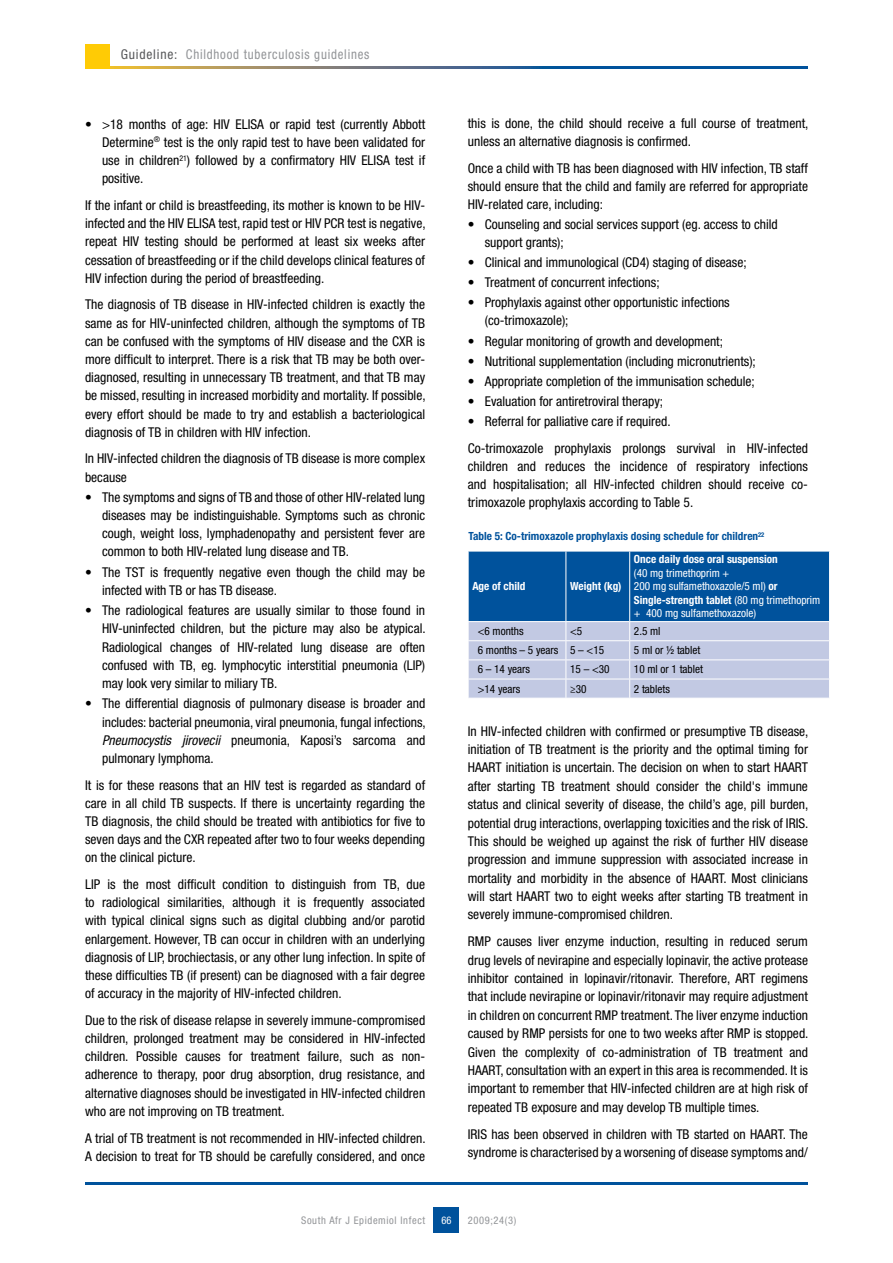
<style>
.page{position:relative;width:893px;height:1263px;background:#fff}
.page>*{position:absolute;margin:0;border:0;box-sizing:border-box;transform-origin:0 0}
.t1{font:condensed 13.5px/18.1px "Helvetica Neue LT Std";color:#000;text-align:justify}
.t2{font:condensed 13.5px "Helvetica Neue LT Std";letter-spacing:.06em;color:#939598;scale:.95 1}
.t3{font:condensed 11.25px/13.5px "Helvetica Neue LT Std";color:#fff}
.t4{font:condensed 11.25px "Helvetica Neue LT Std";color:#000}
.t5{font:700 condensed 11.25px "Helvetica Neue LT Std";color:#00529c}
.t6{font:700 condensed 11.25px "Helvetica Neue LT Std";color:#fff}
.t7{font:condensed 10.5px "Helvetica Neue LT Std";letter-spacing:.06em;color:#939598}
.t8{font:condensed 10.5px "Helvetica Neue LT Std";color:#fff}
.s1{color:#58595b}
.s2{font-style:italic}
.s3{font-weight:700}
</style>
<div class="page">
<div style="left:434px;top:1208px;width:25px;height:25px;background:#00529c"></div>
<hr style="left:85px;top:1182px;width:723px;height:2px;background:#00529c">
<svg style="left:109px;top:66px;width:699px;height:2px"></svg>
<div style="left:85px;top:44px;width:24px;height:24px;background:#ffcb05"></div>
<svg style="left:468px;top:551px;width:362px;height:147px;background:#6993c2"></svg>
<p class="t2" style="left:121px;top:46px;width:263px"><span class="s1">Guideline:</span> Childhood tuberculosis guidelines</p>
<p class="t1" style="left:102px;top:115px;width:325px;text-indent:-17px">• &gt;18 months of age: HIV ELISA or rapid test (currently Abbott Determine<sup>®</sup> test is the only rapid test to have been validated for use in children<sup>21</sup>) followed by a confirmatory HIV ELISA test if positive.</p>
<p class="t1" style="left:85px;top:196px;width:342px">If the infant or child is breastfeeding, its mother is known to be HIV&shy;infected and the HIV ELISA test, rapid test or HIV PCR test is negative, repeat HIV testing should be performed at least six weeks after cessation of breastfeeding or if the child develops clinical features of HIV infection during the period of breastfeeding.</p>
<p class="t1" style="left:85px;top:295px;width:342px">The diagnosis of TB disease in HIV-infected children is exactly the same as for HIV-uninfected children, although the symptoms of TB can be confused with the symptoms of HIV disease and the CXR is more difficult to interpret. There is a risk that TB may be both over&shy;diagnosed, resulting in unnecessary TB treatment, and that TB may be missed, resulting in increased morbidity and mortality. If possible, every effort should be made to try and establish a bacteriological diagnosis of TB in children with HIV infection.</p>
<p class="t1" style="left:85px;top:449px;width:342px">In HIV-infected children the diagnosis of TB disease is more complex because</p>
<p class="t1" style="left:102px;top:488px;width:325px;text-indent:-17px">• The symptoms and signs of TB and those of other HIV-related lung diseases may be indistinguishable. Symptoms such as chronic cough, weight loss, lymphadenopathy and persistent fever are common to both HIV-related lung disease and TB.</p>
<p class="t1" style="left:102px;top:563px;width:325px;text-indent:-17px">• The TST is frequently negative even though the child may be infected with TB or has TB disease.</p>
<p class="t1" style="left:102px;top:601px;width:325px;text-indent:-17px">• The radiological features are usually similar to those found in HIV-uninfected children, but the picture may also be atypical.<br>Radiological changes of HIV-related lung disease are often confused with TB, eg. lymphocytic interstitial pneumonia (LIP) may look very similar to miliary TB.</p>
<p class="t1" style="left:102px;top:694px;width:325px;text-indent:-17px">• The differential diagnosis of pulmonary disease is broader and includes: bacterial pneumonia, viral pneumonia, fungal infections, <span class="s2">Pneumocystis jirovecii</span> pneumonia, Kaposi’s sarcoma and pulmonary lymphoma.</p>
<p class="t1" style="left:85px;top:776px;width:342px">It is for these reasons that an HIV test is regarded as standard of care in all child TB suspects. If there is uncertainty regarding the TB diagnosis, the child should be treated with antibiotics for five to seven days and the CXR repeated after two to four weeks depending on the clinical picture.</p>
<p class="t1" style="left:85px;top:875px;width:342px">LIP is the most difficult condition to distinguish from TB, due to radiological similarities, although it is frequently associated with typical clinical signs such as digital clubbing and/or parotid enlargement. However, TB can occur in children with an underlying diagnosis of LIP, brochiectasis, or any other lung infection. In spite of these difficulties TB (if present) can be diagnosed with a fair degree of accuracy in the majority of HIV-infected children.</p>
<p class="t1" style="left:85px;top:1011px;width:342px">Due to the risk of disease relapse in severely immune-compromised children, prolonged treatment may be considered in HIV-infected children. Possible causes for treatment failure, such as non&shy;adherence to therapy, poor drug absorption, drug resistance, and alternative diagnoses should be investigated in HIV-infected children who are not improving on TB treatment.</p>
<p class="t1" style="left:85px;top:1128px;width:342px">A trial of TB treatment is not recommended in HIV-infected children.<br>A decision to treat for TB should be carefully considered, and once</p>
<p class="t1" style="left:468px;top:115px;width:342px">this is done, the child should receive a full course of treatment, unless an alternative diagnosis is confirmed.</p>
<p class="t1" style="left:468px;top:159px;width:342px">Once a child with TB has been diagnosed with HIV infection, TB staff should ensure that the child and family are referred for appropriate HIV-related care, including:</p>
<p class="t1" style="left:485px;top:215px;width:295px;text-indent:-17px">• Counseling and social services support (eg. access to child support grants);</p>
<p class="t1" style="left:468px;top:253px;width:280px">• Clinical and immunological (CD4) staging of disease;</p>
<p class="t1" style="left:468px;top:273px;width:193px">• Treatment of concurrent infections;</p>
<p class="t1" style="left:485px;top:294px;width:246px;text-indent:-17px">• Prophylaxis against other opportunistic infections (co-trimoxazole);</p>
<p class="t1" style="left:468px;top:332px;width:257px">• Regular monitoring of growth and development;</p>
<p class="t1" style="left:468px;top:352px;width:290px">• Nutritional supplementation (including micronutrients);</p>
<p class="t1" style="left:468px;top:372px;width:289px">• Appropriate completion of the immunisation schedule;</p>
<p class="t1" style="left:468px;top:392px;width:197px">• Evaluation for antiretroviral therapy;</p>
<p class="t1" style="left:468px;top:408px;width:342px;line-height:26.5px">• Referral for palliative care if required.<br>Co-trimoxazole prophylaxis prolongs survival in HIV-infected</p>
<p class="t1" style="left:468px;top:457px;width:342px">children and reduces the incidence of respiratory infections and hospitalisation; all HIV-infected children should receive co&shy;trimoxazole prophylaxis according to Table 5.</p>
<p class="t5" style="left:468px;top:529px;width:297px">Table 5: Co-trimoxazole prophylaxis dosing schedule for children<sup>22</sup></p>
<p class="t6" style="left:472px;top:579px;width:55px">Age of child</p>
<p class="t6" style="left:570px;top:579px;width:53px">Weight (kg)</p>
<p class="t6" style="left:634px;top:552px;width:145px">Once daily dose oral suspension</p>
<p class="t3" style="left:634px;top:566px;width:188px">(40 mg trimethoprim +<br>200 mg sulfamethoxazole/5 ml) <span class="s3">or<br>Single-strength tablet</span> (80 mg trimethoprim + 400 mg sulfamethoxazole)</p>
<p class="t4" style="left:478px;top:625px;width:47px">&lt;6 months</p>
<p class="t4" style="left:570px;top:625px;width:14px">&lt;5</p>
<p class="t4" style="left:634px;top:625px;width:28px">2.5 ml</p>
<p class="t4" style="left:478px;top:644px;width:128px">6 months – 5 years 5 – &lt;15</p>
<p class="t4" style="left:634px;top:644px;width:68px">5 ml or ½ tablet</p>
<p class="t4" style="left:478px;top:663px;width:54px">6 – 14 years</p>
<p class="t4" style="left:570px;top:663px;width:41px">15 – &lt;30</p>
<p class="t4" style="left:634px;top:663px;width:71px">10 ml or 1 tablet</p>
<p class="t4" style="left:478px;top:682px;width:44px">&gt;14 years</p>
<p class="t4" style="left:570px;top:682px;width:18px">≥30</p>
<p class="t4" style="left:634px;top:682px;width:38px">2 tablets</p>
<p class="t1" style="left:468px;top:722px;width:342px">In HIV-infected children with confirmed or presumptive TB disease, initiation of TB treatment is the priority and the optimal timing for HAART initiation is uncertain. The decision on when to start HAART after starting TB treatment should consider the child's immune status and clinical severity of disease, the child’s age, pill burden, potential drug interactions, overlapping toxicities and the risk of IRIS.<br>This should be weighed up against the risk of further HIV disease progression and immune suppression with associated increase in mortality and morbidity in the absence of HAART. Most clinicians will start HAART two to eight weeks after starting TB treatment in severely immune-compromised children.</p>
<p class="t1" style="left:468px;top:932px;width:342px">RMP causes liver enzyme induction, resulting in reduced serum drug levels of nevirapine and especially lopinavir, the active protease inhibitor contained in lopinavir/ritonavir. Therefore, ART regimens that include nevirapine or lopinavir/ritonavir may require adjustment in children on concurrent RMP treatment. The liver enzyme induction caused by RMP persists for one to two weeks after RMP is stopped.<br>Given the complexity of co-administration of TB treatment and HAART, consultation with an expert in this area is recommended. It is important to remember that HIV-infected children are at high risk of repeated TB exposure and may develop TB multiple times.</p>
<p class="t1" style="left:468px;top:1124px;width:342px">IRIS has been observed in children with TB started on HAART. The syndrome is characterised by a worsening of disease symptoms and/</p>
<p class="t7" style="left:301px;top:1214px;width:126px">South Afr J Epidemiol Infect</p>
<p class="t8" style="left:441px;top:1214px;width:12px">66</p>
<p class="t7" style="left:468px;top:1214px;width:50px">2009;24(3)</p>
</div>
